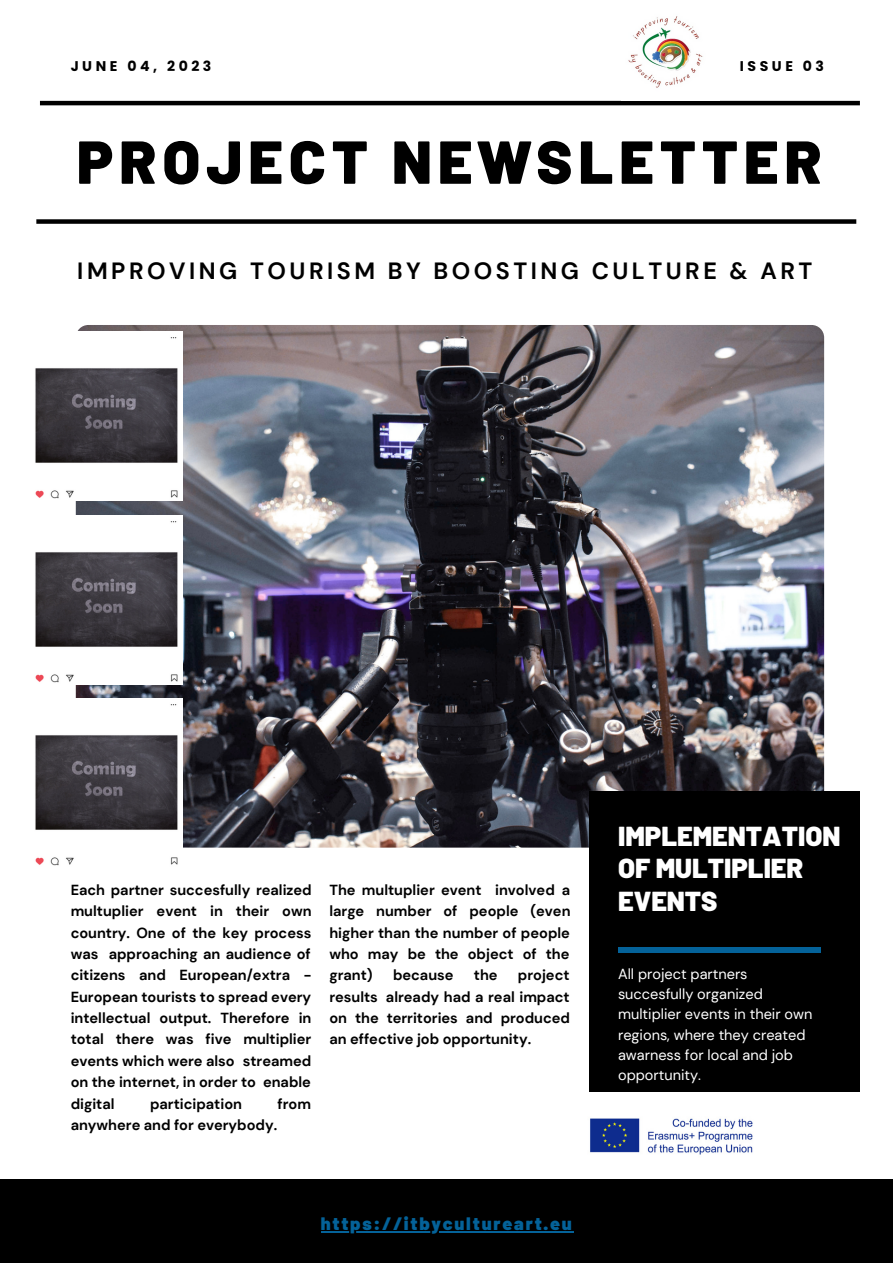
<style>
.page{position:relative;width:893px;height:1264px;background:#fff}
.page>*{position:absolute;margin:0;border:0;box-sizing:border-box;transform-origin:0 0}
.t1{font:900 60.45px "Barlow";letter-spacing:.1em;color:#000}
.t2{font:900 27.45px/32.5px "Barlow";color:#fff}
.t3{font:700 23.4px "DM Sans";letter-spacing:.15em;color:#000}
.t4{font:900 18px "Barlow";letter-spacing:.1em;color:#046299}
.t5{font:700 14.55px/21.3px "DM Sans";color:#000;text-align:justify}
.t6{font:14.55px/20.2px "DM Sans";color:#fff}
.t7{font:700 14.1px "Poppins";letter-spacing:.25em;color:#000}
</style>
<div class="page">
<img style="left:76px;top:325px;width:748px;height:522px;border-radius:13px">
<div style="left:588px;top:791px;width:271px;height:300px;background:#000"></div>
<div style="left:618px;top:947px;width:203px;height:5px;background:#046299"></div>
<div style="left:0;top:1178px;width:892px;height:84px;background:#000"></div>
<hr style="left:40px;top:101px;width:819px;height:4px;background:#000">
<div style="left:36px;top:219px;width:820px;height:5px;background:#000"></div>
<img style="left:628px;top:16px;width:75px;height:72px">
<hr style="left:321px;top:1231px;width:252px;height:1px;background:#046299">
<img style="left:590px;top:1118px;width:163px;height:37px">
<img style="left:35px;top:331px;width:147px;height:169px">
<img style="left:35px;top:698px;width:147px;height:168px">
<img style="left:35px;top:515px;width:147px;height:169px">
<p class="t7" style="left:71px;top:56px;width:142px">JUNE 04, 2023</p>
<p class="t7" style="left:739px;top:56px;width:86px">ISSUE 03</p>
<p class="t1" style="left:77px;top:123px;width:746px">PROJECT NEWSLETTER</p>
<p class="t3" style="left:77px;top:256px;width:736px">IMPROVING TOURISM BY BOOSTING CULTURE &amp; ART</p>
<p class="t5" style="left:71px;top:879px;width:243px">Each partner succesfully realized multuplier event in their own country. One of the key process was approaching an audience of citizens and European/extra - European tourists to spread every intellectual output. Therefore in total there was five multiplier events which were also streamed on the internet, in order to enable digital</p>
<p class="t5" style="left:150px;top:1092px;width:93px">participation</p>
<p class="t5" style="left:277px;top:1092px;width:35px">from</p>
<p class="t5" style="left:71px;top:1114px;width:208px">anywhere and for everybody.</p>
<p class="t2" style="left:618px;top:818px;width:224px">IMPLEMENTATION<br>OF MULTIPLIER<br>EVENTS</p>
<p class="t5" style="left:329px;top:879px;width:243px">The multuplier event involved a large number of people (even higher than the number of people who may be the object of the grant)</p>
<p class="t5" style="left:329px;top:964px;width:242px;text-indent:188px">project results already had a real impact on the territories and produced an effective job opportunity.</p>
<p class="t6" style="left:618px;top:963px;width:196px">All project partners succesfully organized multiplier events in their own regions, where they created awarness for local and job opportunity.</p>
<p class="t5" style="left:393px;top:964px;width:62px">because</p>
<p class="t5" style="left:474px;top:964px;width:25px">the</p>
<p class="t4" style="left:321px;top:1212px;width:252px">https://itbycultureart.eu</p>
</div>
